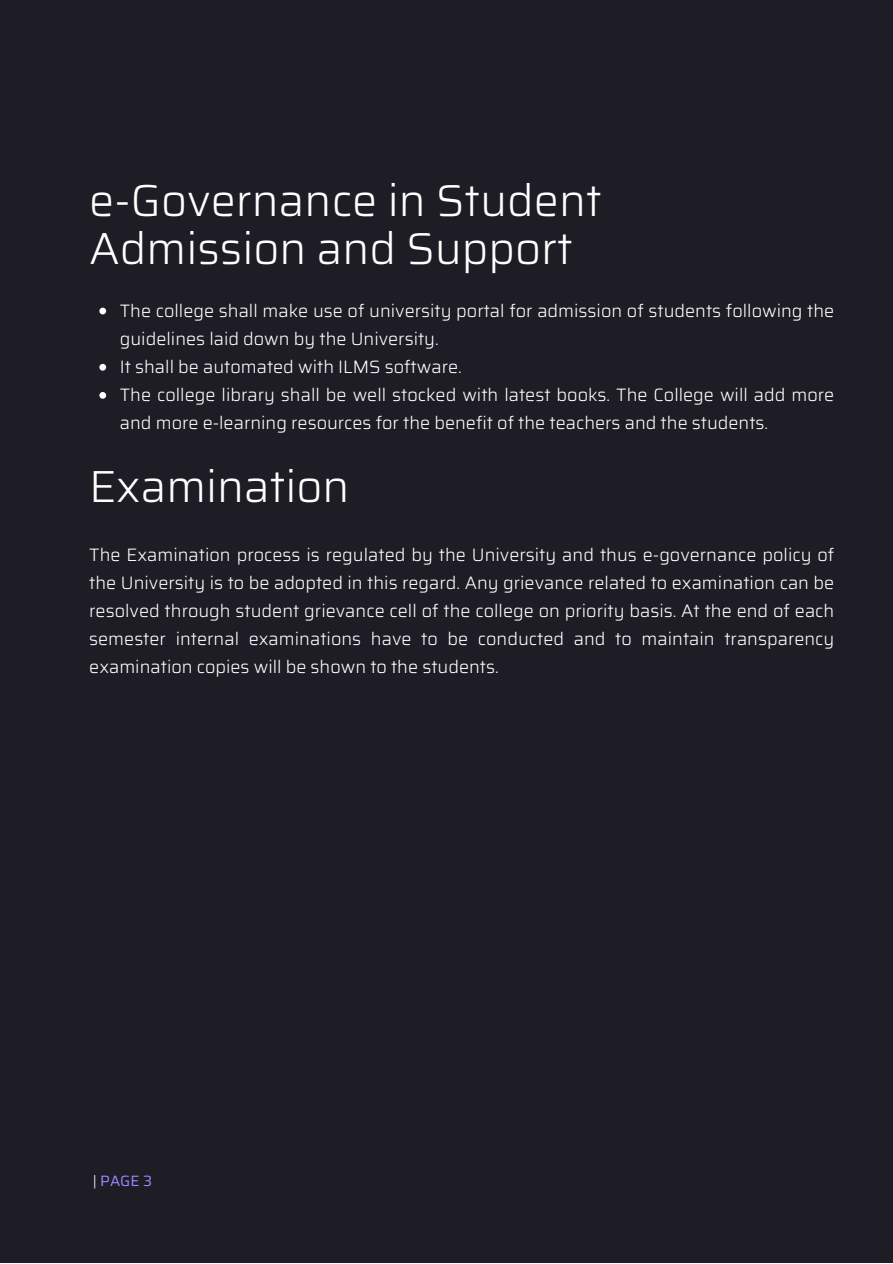
<style>
.page{position:relative;width:893px;height:1264px;background:#fff}
.page>*{position:absolute;margin:0;border:0;box-sizing:border-box;transform-origin:0 0}
.t1{font:300 45px/48.3px "Saira";color:#fff}
.t2{font:300 18px/28px "Saira";color:#fff}
.t3{font:15px "Saira";color:#9e86fd}
.s1{font-weight:300;color:#fff}
</style>
<div class="page">
<div style="left:0;top:0;width:892px;height:1262px;background:#1e1c24"></div>
<svg style="left:99px;top:308px;width:7px;height:6px"></svg>
<svg style="left:99px;top:364px;width:7px;height:6px"></svg>
<svg style="left:99px;top:392px;width:7px;height:7px"></svg>
<p class="t1" style="left:89px;top:176px;width:513px">e-Governance in Student<br>Admission and Support</p>
<p class="t2" style="left:120px;top:296px;width:716px">The college shall make use of university portal for admission of students following the guidelines laid down by the University.</p>
<p class="t2" style="left:120px;top:352px;width:343px">It shall be automated with ILMS software.</p>
<p class="t2" style="left:120px;top:381px;width:716px">The college library shall be well stocked with latest books. The College will add more and more e-learning resources for the benefit of the teachers and the students.</p>
<p class="t1" style="left:89px;top:462px;width:262px">Examination</p>
<p class="t2" style="left:89px;top:540px;width:746px;text-align:justify">The Examination process is regulated by the University and thus e-governance policy of the University is to be adopted in this regard. Any grievance related to examination can be resolved through student grievance cell of the college on priority basis. At the end of each semester internal examinations have to be conducted and to maintain transparency examination copies will be shown to the students.</p>
<p class="t3" style="left:93px;top:1169px;width:61px"><span class="s1">|</span> PAGE 3</p>
</div>
